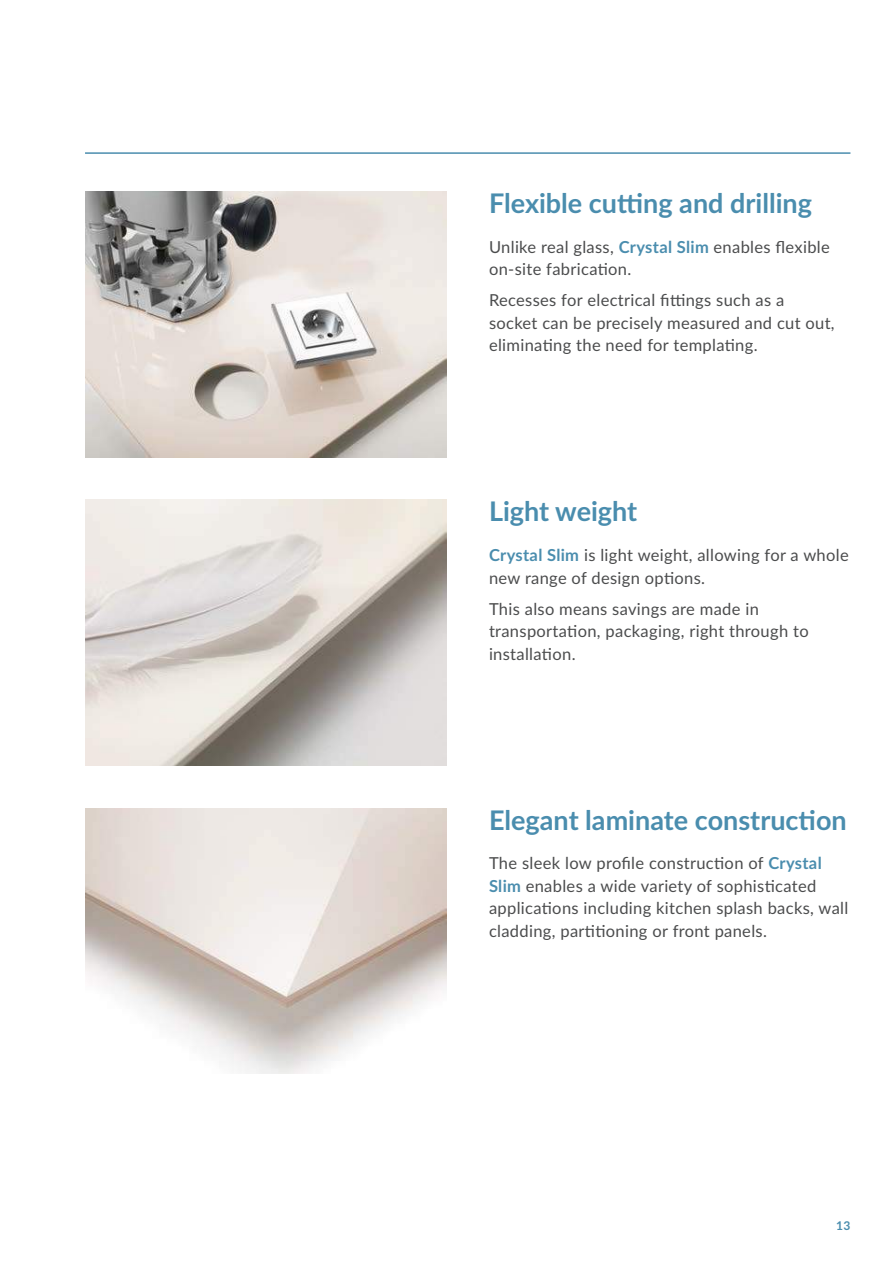
<style>
.page{position:relative;width:893px;height:1263px;background:#fff}
.page>*{position:absolute;margin:0;border:0;box-sizing:border-box;transform-origin:0 0}
.t1{font:700 27px "Lato";color:#4a8dae}
.t2{font:16.5px/22.5px "Lato";letter-spacing:.02em;color:#4b4c4d}
.t3{font:700 12px "Lato";color:#4a8dae}
.s1{font-weight:700;color:#4a8dae}
</style>
<div class="page">
<hr style="left:85px;top:152px;width:765px;height:2px;background:#4a8dae">
<img style="left:85px;top:191px;width:361px;height:266px">
<img style="left:85px;top:500px;width:361px;height:266px">
<img style="left:85px;top:808px;width:361px;height:266px">
<h1 class="t1" style="left:489px;top:183px;width:325px">Flexible cutting and drilling</h1>
<p class="t2" style="left:489px;top:235px;width:342px">Unlike real glass, <span class="s1">Crystal Slim</span> enables flexible on-site fabrication.</p>
<p class="t2" style="left:489px;top:288px;width:347px">Recesses for electrical fittings such as a socket can be precisely measured and cut out, eliminating the need for templating.</p>
<h1 class="t1" style="left:489px;top:492px;width:150px">Light weight</h1>
<p class="t2" style="left:489px;top:543px;width:361px"><span class="s1">Crystal Slim</span> is light weight, allowing for a whole new range of design options.</p>
<p class="t2" style="left:489px;top:596px;width:321px">This also means savings are made in transportation, packaging, right through to installation.</p>
<h1 class="t1" style="left:489px;top:800px;width:359px">Elegant laminate construction</h1>
<p class="t2" style="left:489px;top:851px;width:361px">The sleek low profile construction of <span class="s1">Crystal Slim</span> enables a wide variety of sophisticated applications including kitchen splash backs, wall cladding, partitioning or front panels.</p>
<p class="t3" style="left:836px;top:1217px;width:16px">13</p>
</div>
